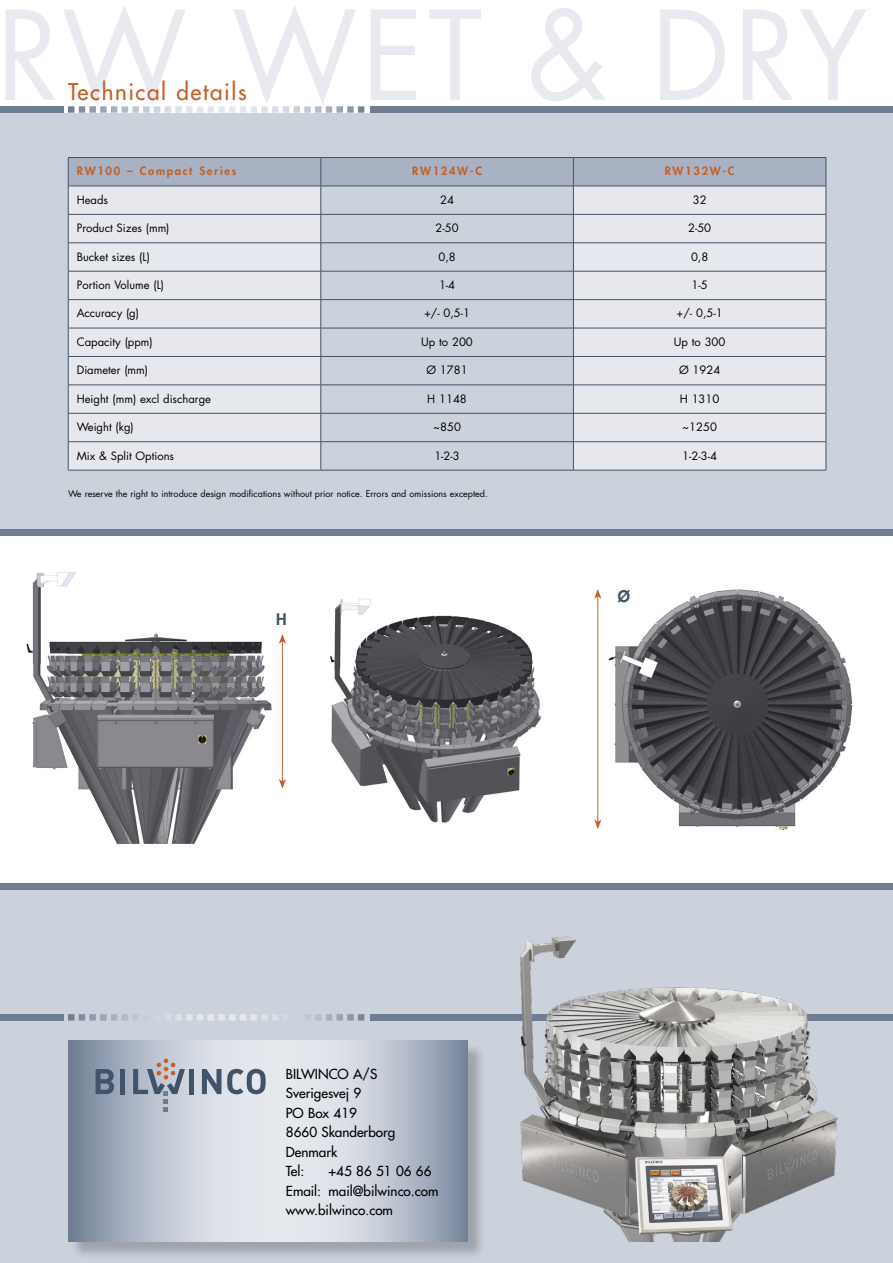
<style>
.page{position:relative;width:893px;height:1263px;background:#fff}
.page>*{position:absolute;margin:0;border:0;box-sizing:border-box;transform-origin:0 0}
.t1{font:119.85px "Futura Std";letter-spacing:.04em;color:#e8eaef;scale:.96 1}
.t2{font:500 22.5px "Futura Std";letter-spacing:.07em;color:#c46025}
.t3{font:800 15.6px "Futura Std";color:#41536a}
.t4{font:500 13.5px/19.5px "Futura Std";color:#000}
.t5{font:11.25px "Futura Std";color:#000}
.t6{font:800 11.25px "Futura Std";letter-spacing:.15em;color:#c46025}
.t7{font:9px "Futura Std";color:#000}
</style>
<div class="page">
<div style="left:0;top:113px;width:893px;height:1150px;background:#ccd2dc"></div>
<svg style="left:68px;top:106px;width:296px;height:7px"></svg>
<svg style="left:68px;top:1014px;width:296px;height:6px"></svg>
<div style="left:0;top:106px;width:64px;height:7px;background:#6f7d93"></div>
<div style="left:0;top:1014px;width:64px;height:6px;background:#6f7d93"></div>
<div style="left:370px;top:106px;width:523px;height:7px;background:#6f7d93"></div>
<div style="left:370px;top:1014px;width:523px;height:6px;background:#6f7d93"></div>
<div style="left:70px;top:1042px;width:416px;height:218px;background:#000;opacity:.22"></div>
<svg style="left:68px;top:1040px;width:399px;height:201px"></svg>
<svg style="left:96px;top:1069px;width:18px;height:25px"></svg>
<div style="left:120px;top:1069px;width:5px;height:25px;background:#41536a"></div>
<svg style="left:133px;top:1058px;width:52px;height:54px"></svg>
<div style="left:189px;top:1069px;width:5px;height:25px;background:#41536a"></div>
<svg style="left:202px;top:1069px;width:19px;height:25px"></svg>
<svg style="left:227px;top:1069px;width:39px;height:25px"></svg>
<hr style="left:68px;top:157px;width:253px;height:1px;background:#41536a">
<hr style="left:321px;top:157px;width:252px;height:1px;background:#41536a">
<hr style="left:573px;top:157px;width:253px;height:1px;background:#41536a">
<svg style="left:68px;top:158px;width:759px;height:312px"></svg>
<hr style="left:68px;top:470px;width:253px;height:1px;background:#41536a">
<hr style="left:321px;top:470px;width:252px;height:1px;background:#41536a">
<hr style="left:573px;top:470px;width:253px;height:1px;background:#41536a">
<img style="left:492px;top:936px;width:362px;height:306px">
<div style="left:0;top:532px;width:893px;height:355px;background:#fff"></div>
<img style="left:26px;top:572px;width:515px;height:272px">
<img style="left:598px;top:589px;width:255px;height:241px">
<div style="left:0;top:529px;width:893px;height:6px;background:#6f7d93"></div>
<div style="left:0;top:883px;width:893px;height:7px;background:#6f7d93"></div>
<hr style="left:282px;top:641px;width:1px;height:140px;background:#c46025">
<svg style="left:279px;top:779px;width:7px;height:10px"></svg>
<svg style="left:279px;top:634px;width:7px;height:10px"></svg>
<hr style="left:597px;top:596px;width:1px;height:226px;background:#c46025">
<svg style="left:594px;top:819px;width:7px;height:10px"></svg>
<svg style="left:594px;top:589px;width:7px;height:10px"></svg>
<h1 class="t1" style="left:-3px;top:-21px;width:908px">RW WET &amp; DRY</h1>
<h2 class="t2" style="left:68px;top:78px;width:180px">Technical details</h2>
<p class="t6" style="left:77px;top:164px;width:161px">RW100 – Compact Series</p>
<p class="t6" style="left:412px;top:164px;width:72px">RW124W-C</p>
<p class="t6" style="left:665px;top:164px;width:72px">RW132W-C</p>
<p class="t5" style="left:77px;top:192px;width:33px">Heads</p>
<p class="t5" style="left:440px;top:192px;width:15px">24</p>
<p class="t5" style="left:693px;top:192px;width:15px">32</p>
<p class="t5" style="left:77px;top:221px;width:94px">Product Sizes (mm)</p>
<p class="t5" style="left:435px;top:221px;width:25px">2-50</p>
<p class="t5" style="left:688px;top:221px;width:25px">2-50</p>
<p class="t5" style="left:77px;top:249px;width:75px">Bucket sizes (L)</p>
<p class="t5" style="left:438px;top:249px;width:19px">0,8</p>
<p class="t5" style="left:691px;top:249px;width:19px">0,8</p>
<p class="t5" style="left:77px;top:278px;width:89px">Portion Volume (L)</p>
<p class="t5" style="left:439px;top:278px;width:18px">1-4</p>
<p class="t5" style="left:692px;top:278px;width:18px">1-5</p>
<p class="t5" style="left:77px;top:306px;width:64px">Accuracy (g)</p>
<p class="t5" style="left:424px;top:306px;width:48px">+/- 0,5-1</p>
<p class="t5" style="left:677px;top:306px;width:48px">+/- 0,5-1</p>
<p class="t5" style="left:77px;top:334px;width:78px">Capacity (ppm)</p>
<p class="t5" style="left:421px;top:334px;width:53px">Up to 200</p>
<p class="t5" style="left:674px;top:334px;width:53px">Up to 300</p>
<p class="t5" style="left:77px;top:363px;width:73px">Diameter (mm)</p>
<p class="t5" style="left:426px;top:363px;width:43px">Ø 1781</p>
<p class="t5" style="left:679px;top:363px;width:43px">Ø 1924</p>
<p class="t5" style="left:77px;top:391px;width:136px">Height (mm) excl discharge</p>
<p class="t5" style="left:427px;top:391px;width:41px">H 1148</p>
<p class="t5" style="left:680px;top:391px;width:41px">H 1310</p>
<p class="t5" style="left:77px;top:420px;width:59px">Weight (kg)</p>
<p class="t5" style="left:433px;top:420px;width:29px">~850</p>
<p class="t5" style="left:682px;top:420px;width:36px">~1250</p>
<p class="t5" style="left:77px;top:448px;width:99px">Mix &amp; Split Options</p>
<p class="t5" style="left:434px;top:448px;width:27px">1-2-3</p>
<p class="t5" style="left:682px;top:448px;width:36px">1-2-3-4</p>
<p class="t7" style="left:68px;top:488px;width:421px">We reserve the right to introduce design modifications without prior notice. Errors and omissions excepted.</p>
<h3 class="t3" style="left:276px;top:609px;width:12px">H</h3>
<p class="t4" style="left:286px;top:1064px;width:111px">BILWINCO A/S<br>Sverigesvej 9<br>PO Box 419<br>8660 Skanderborg<br>Denmark<br>Tel:</p>
<p class="t4" style="left:286px;top:1161px;width:154px;text-indent:43px">+45 86 51 06 66<br>Email: mail@bilwinco.com www.bilwinco.com</p>
<h3 class="t3" style="left:618px;top:586px;width:14px">Ø</h3>
</div>
